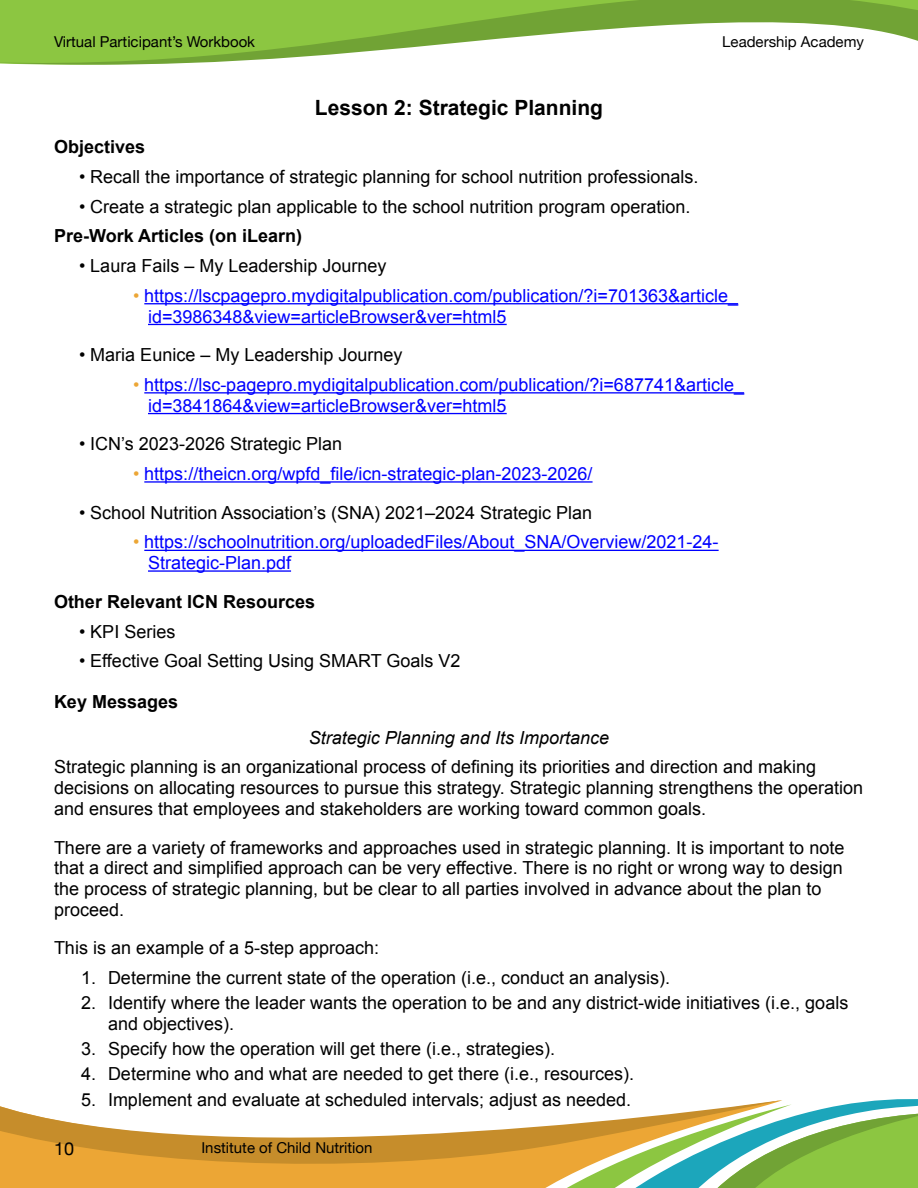
<style>
.page{position:relative;width:918px;height:1188px;background:#fff}
.page>*{position:absolute;margin:0;border:0;box-sizing:border-box;transform-origin:0 0}
.t1{font:700 21px "Arial";color:#000}
.t2{font:18px/20.7px "Arial";color:#000}
.t3{font:18px/20.7px "Arial";color:#00f}
.t4{font:700 18px "Arial";color:#000}
.t5{font:italic 18px "Arial";color:#000}
.t6{font:18px "Helvetica Neue";color:#000}
.t7{font:15px "Helvetica Neue";color:#000}
.s1{color:#eca635}
</style>
<div class="page">
<svg style="left:0;top:0;width:918px;height:65px"></svg>
<div style="left:0;top:1183px;width:439px;height:5px;background:#eca635"></div>
<svg style="left:0;top:1106px;width:439px;height:77px"></svg>
<svg style="left:439px;top:1099px;width:479px;height:89px"></svg>
<hr style="left:144px;top:303px;width:594px;height:1px;background:#00f">
<hr style="left:148px;top:324px;width:359px;height:1px;background:#00f">
<hr style="left:144px;top:392px;width:600px;height:2px;background:#00f">
<hr style="left:148px;top:413px;width:359px;height:1px;background:#00f">
<hr style="left:144px;top:481px;width:449px;height:2px;background:#00f">
<hr style="left:144px;top:550px;width:575px;height:1px;background:#00f">
<hr style="left:148px;top:570px;width:143px;height:2px;background:#00f">
<p class="t7" style="left:54px;top:31px;width:203px">Virtual Participant’s Workbook</p>
<p class="t7" style="left:722px;top:31px;width:143px">Leadership Academy</p>
<p class="t1" style="left:315px;top:93px;width:290px">Lesson 2: Strategic Planning</p>
<p class="t4" style="left:54px;top:135px;width:93px">Objectives</p>
<p class="t2" style="left:79px;top:167px;width:621px">• Recall the importance of strategic planning for school nutrition professionals.</p>
<p class="t2" style="left:79px;top:196px;width:613px">• Create a strategic plan applicable to the school nutrition program operation.</p>
<p class="t4" style="left:54px;top:224px;width:250px">Pre-Work Articles (on iLearn)</p>
<p class="t2" style="left:79px;top:256px;width:309px">• Laura Fails – My Leadership Journey</p>
<p class="t3" style="left:148px;top:285px;width:592px;text-indent:-15px"><span class="s1">•</span> https://lscpagepro.mydigitalpublication.com/publication/?i=701363&amp;article_ id=3986348&amp;view=articleBrowser&amp;ver=html5</p>
<p class="t2" style="left:79px;top:345px;width:325px">• Maria Eunice – My Leadership Journey</p>
<p class="t3" style="left:148px;top:374px;width:598px;text-indent:-15px"><span class="s1">•</span> https://lsc-pagepro.mydigitalpublication.com/publication/?i=687741&amp;article_ id=3841864&amp;view=articleBrowser&amp;ver=html5</p>
<p class="t2" style="left:79px;top:434px;width:265px">• ICN’s 2023-2026 Strategic Plan</p>
<p class="t3" style="left:133px;top:464px;width:461px"><span class="s1">•</span> https://theicn.org/wpfd_file/icn-strategic-plan-2023-2026/</p>
<p class="t2" style="left:79px;top:502px;width:515px">• School Nutrition Association’s (SNA) 2021–2024 Strategic Plan</p>
<p class="t3" style="left:148px;top:532px;width:572px;text-indent:-15px"><span class="s1">•</span> https://schoolnutrition.org/uploadedFiles/About_SNA/Overview/2021-24-<br>Strategic-Plan.pdf</p>
<p class="t4" style="left:54px;top:590px;width:263px">Other Relevant ICN Resources</p>
<p class="t2" style="left:79px;top:621px;width:98px">• KPI Series</p>
<p class="t2" style="left:79px;top:651px;width:383px">• Effective Goal Setting Using SMART Goals V2</p>
<p class="t4" style="left:54px;top:690px;width:126px">Key Messages</p>
<p class="t5" style="left:309px;top:726px;width:302px">Strategic Planning and Its Importance</p>
<p class="t2" style="left:54px;top:757px;width:811px">Strategic planning is an organizational process of defining its priorities and direction and making decisions on allocating resources to pursue this strategy. Strategic planning strengthens the operation and ensures that employees and stakeholders are working toward common goals.</p>
<p class="t2" style="left:54px;top:837px;width:792px">There are a variety of frameworks and approaches used in strategic planning. It is important to note that a direct and simplified approach can be very effective. There is no right or wrong way to design the process of strategic planning, but be clear to all parties involved in advance about the plan to proceed.</p>
<p class="t2" style="left:54px;top:938px;width:327px">This is an example of a 5-step approach:</p>
<p class="t2" style="left:81px;top:968px;width:591px">1. Determine the current state of the operation (i.e., conduct an analysis).</p>
<p class="t2" style="left:108px;top:993px;width:742px;text-indent:-27px">2. Identify where the leader wants the operation to be and any district-wide initiatives (i.e., goals and objectives).</p>
<p class="t2" style="left:81px;top:1039px;width:476px">3. Specify how the operation will get there (i.e., strategies).</p>
<p class="t2" style="left:81px;top:1064px;width:555px">4. Determine who and what are needed to get there (i.e., resources).</p>
<p class="t2" style="left:81px;top:1089px;width:552px">5. Implement and evaluate at scheduled intervals; adjust as needed.</p>
<p class="t6" style="left:54px;top:1135px;width:22px">10</p>
<p class="t7" style="left:201px;top:1137px;width:173px">Institute of Child Nutrition</p>
</div>
